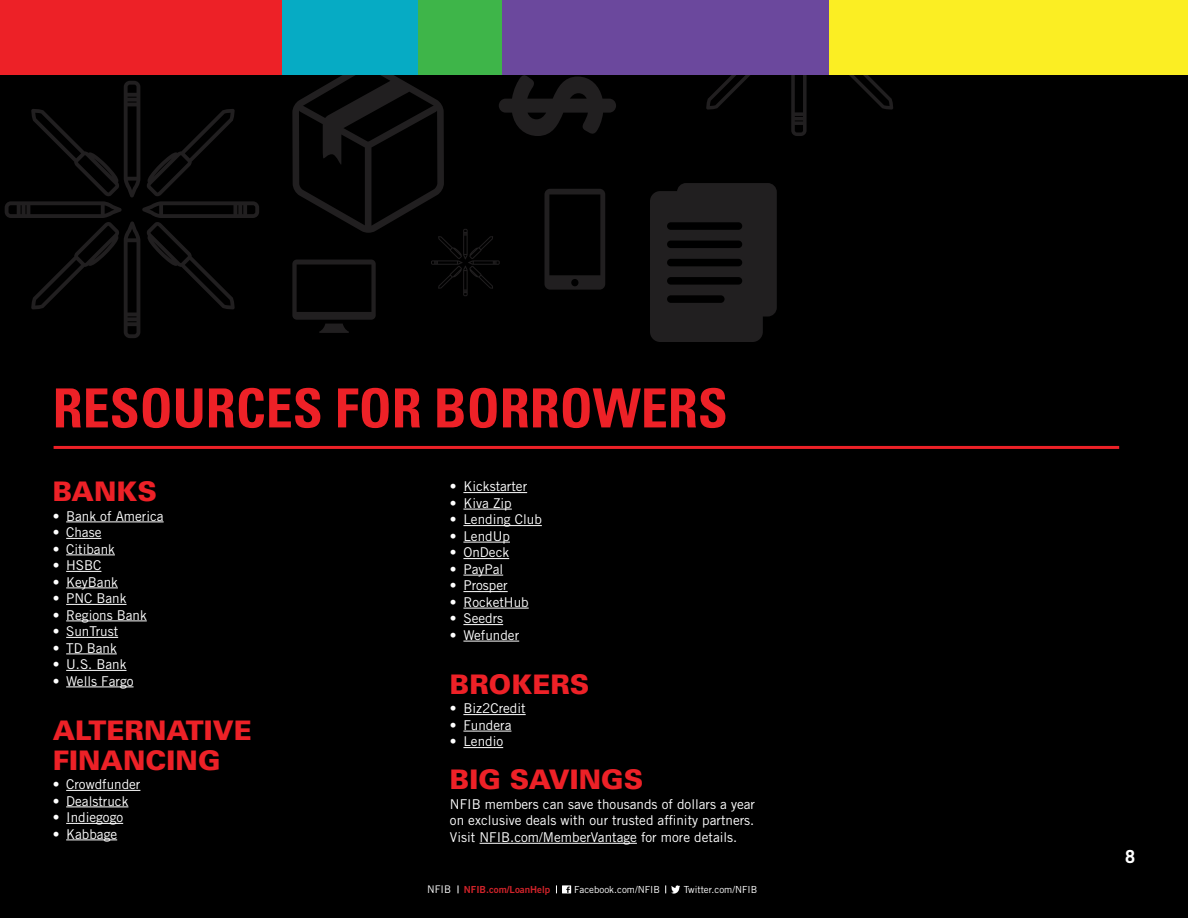
<style>
.page{position:relative;width:1188px;height:918px;background:#000}
.page>*{position:absolute;margin:0;border:0;box-sizing:border-box;transform-origin:0 0}
.t1{font:700 condensed 54px "Univers LT Std";color:#ed2127}
.t2{font:900 27px/30px "Univers LT Std";color:#ed2127}
.t3{font:700 18px "Trade Gothic LT Std";color:#fff}
.t4{font:13.5px/16.5px "Trade Gothic LT Std";color:#fff;text-align:justify}
.t5{font:9.75px "Trade Gothic LT Std";color:#fff}
.t6{font:9.75px "Trade Gothic LT Std Bd 2";color:#d2232a}
.s1{font-family:"Trade Gothic LT Std";font-size:10.5px;color:#fff}
</style>
<div class="page">
<svg style="left:682px;top:74px;width:234px;height:62px"></svg>
<svg style="left:650px;top:183px;width:127px;height:159px"></svg>
<svg style="left:5px;top:81px;width:254px;height:257px"></svg>
<svg style="left:292px;top:74px;width:347px;height:259px"></svg>
<div style="left:0;top:0;width:282px;height:74px;background:#ed2127"></div>
<div style="left:282px;top:0;width:137px;height:74px;background:#06abc4"></div>
<div style="left:419px;top:0;width:83px;height:74px;background:#3eb549"></div>
<div style="left:502px;top:0;width:327px;height:74px;background:#6b489d"></div>
<div style="left:829px;top:0;width:359px;height:74px;background:#fbee23"></div>
<hr style="left:54px;top:446px;width:1065px;height:3px;background:#ed2127">
<hr style="left:66px;top:522px;width:98px;height:1px;background:#fff">
<hr style="left:66px;top:538px;width:35px;height:1px;background:#fff">
<hr style="left:66px;top:555px;width:49px;height:1px;background:#fff">
<hr style="left:66px;top:571px;width:35px;height:1px;background:#fff">
<hr style="left:66px;top:588px;width:52px;height:1px;background:#fff">
<hr style="left:66px;top:604px;width:61px;height:1px;background:#fff">
<hr style="left:66px;top:621px;width:81px;height:1px;background:#fff">
<hr style="left:66px;top:637px;width:52px;height:1px;background:#fff">
<hr style="left:66px;top:654px;width:51px;height:1px;background:#fff">
<hr style="left:66px;top:670px;width:61px;height:1px;background:#fff">
<hr style="left:66px;top:687px;width:68px;height:1px;background:#fff">
<hr style="left:66px;top:790px;width:74px;height:1px;background:#fff">
<hr style="left:66px;top:807px;width:62px;height:1px;background:#fff">
<hr style="left:66px;top:823px;width:57px;height:1px;background:#fff">
<hr style="left:66px;top:840px;width:51px;height:1px;background:#fff">
<hr style="left:463px;top:492px;width:64px;height:1px;background:#fff">
<hr style="left:463px;top:509px;width:49px;height:1px;background:#fff">
<hr style="left:463px;top:525px;width:79px;height:1px;background:#fff">
<hr style="left:463px;top:542px;width:47px;height:1px;background:#fff">
<hr style="left:463px;top:558px;width:46px;height:1px;background:#fff">
<hr style="left:463px;top:575px;width:40px;height:1px;background:#fff">
<hr style="left:463px;top:591px;width:45px;height:1px;background:#fff">
<hr style="left:463px;top:608px;width:66px;height:1px;background:#fff">
<hr style="left:463px;top:624px;width:40px;height:1px;background:#fff">
<hr style="left:463px;top:641px;width:56px;height:1px;background:#fff">
<hr style="left:463px;top:714px;width:63px;height:1px;background:#fff">
<hr style="left:463px;top:731px;width:48px;height:1px;background:#fff">
<hr style="left:463px;top:747px;width:40px;height:1px;background:#fff">
<hr style="left:480px;top:843px;width:157px;height:1px;background:#fff">
<div style="left:562px;top:885px;width:9px;height:8px;background:#fff"></div>
<svg style="left:566px;top:887px;width:4px;height:6px"></svg>
<svg style="left:665px;top:885px;width:15px;height:9px"></svg>
<h1 class="t1" style="left:53px;top:375px;width:677px">RESOURCES FOR BORROWERS</h1>
<h2 class="t2" style="left:53px;top:476px;width:106px">BANKS</h2>
<p class="t4" style="left:53px;top:507px;width:112px">• Bank of America</p>
<p class="t4" style="left:53px;top:524px;width:50px">• Chase</p>
<p class="t4" style="left:53px;top:540px;width:64px">• Citibank</p>
<p class="t4" style="left:53px;top:557px;width:50px">• HSBC</p>
<p class="t4" style="left:53px;top:573px;width:67px">• KeyBank</p>
<p class="t4" style="left:53px;top:590px;width:75px">• PNC Bank</p>
<p class="t4" style="left:53px;top:606px;width:96px">• Regions Bank</p>
<p class="t4" style="left:53px;top:623px;width:67px">• SunTrust</p>
<p class="t4" style="left:53px;top:639px;width:66px">• TD Bank</p>
<p class="t4" style="left:53px;top:656px;width:75px">• U.S. Bank</p>
<p class="t4" style="left:53px;top:672px;width:82px">• Wells Fargo</p>
<h2 class="t2" style="left:53px;top:715px;width:201px">ALTERNATIVE<br>FINANCING</h2>
<p class="t4" style="left:53px;top:776px;width:89px">• Crowdfunder</p>
<p class="t4" style="left:53px;top:792px;width:77px">• Dealstruck</p>
<p class="t4" style="left:53px;top:809px;width:72px">• Indiegogo</p>
<p class="t4" style="left:53px;top:825px;width:66px">• Kabbage</p>
<p class="t4" style="left:450px;top:478px;width:79px">• Kickstarter</p>
<p class="t4" style="left:450px;top:495px;width:63px">• Kiva Zip</p>
<p class="t4" style="left:450px;top:511px;width:93px">• Lending Club</p>
<p class="t4" style="left:450px;top:528px;width:62px">• LendUp</p>
<p class="t4" style="left:450px;top:544px;width:61px">• OnDeck</p>
<p class="t4" style="left:450px;top:561px;width:55px">• PayPal</p>
<p class="t4" style="left:450px;top:577px;width:59px">• Prosper</p>
<p class="t4" style="left:450px;top:594px;width:80px">• RocketHub</p>
<p class="t4" style="left:450px;top:610px;width:55px">• Seedrs</p>
<p class="t4" style="left:450px;top:627px;width:71px">• Wefunder</p>
<h2 class="t2" style="left:450px;top:669px;width:141px">BROKERS</h2>
<p class="t4" style="left:450px;top:700px;width:77px">• Biz2Credit</p>
<p class="t4" style="left:450px;top:717px;width:63px">• Fundera</p>
<p class="t4" style="left:450px;top:733px;width:55px">• Lendio</p>
<h2 class="t2" style="left:450px;top:765px;width:195px">BIG SAVINGS</h2>
<p class="t4" style="left:450px;top:796px;width:307px">NFIB members can save thousands of dollars a year on exclusive deals with our trusted affinity partners.<br>Visit NFIB.com/MemberVantage for more details.</p>
<p class="t6" style="left:427px;top:883px;width:125px"><span class="s1">NFIB</span> NFIB.com/LoanHelp</p>
<p class="t5" style="left:574px;top:884px;width:87px">Facebook.com/NFIB</p>
<p class="t5" style="left:684px;top:884px;width:75px">Twitter.com/NFIB</p>
<h3 class="t3" style="left:1125px;top:846px;width:12px">8</h3>
</div>
